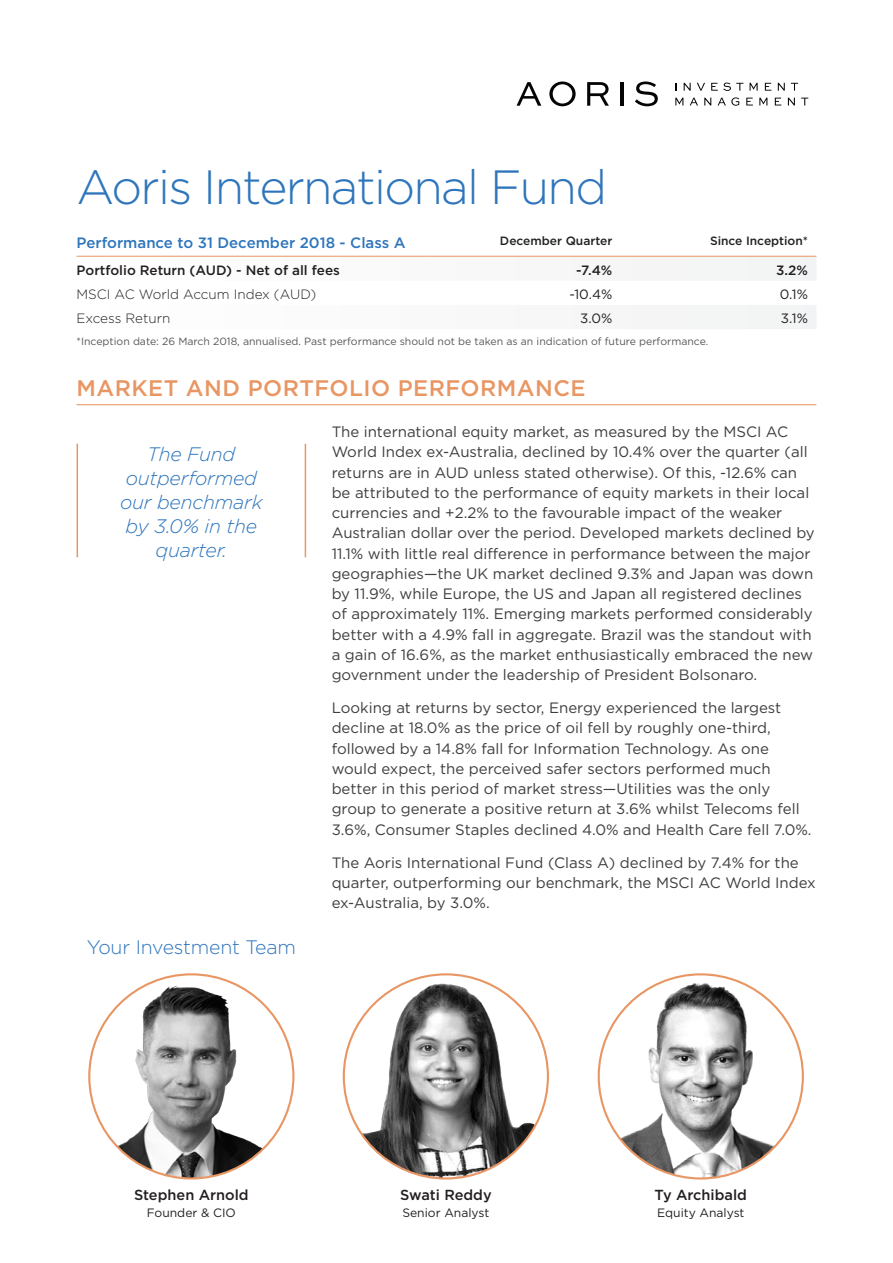
<style>
.page{position:relative;width:893px;height:1263px;background:#fff}
.page>*{position:absolute;margin:0;border:0;box-sizing:border-box;transform-origin:0 0}
.Heading{font:300 48px "Gotham";letter-spacing:-.035em;color:#2e75bb}
.Heading_2{font:500 22.5px "Gotham";letter-spacing:.02em;color:#e89663}
.Pullout_Left{font:italic 300 19.5px/24px "Gotham";letter-spacing:-.01em;color:#2e75bb;text-align:center}
.Pullout_Left-2{font:300 19.5px "Gotham";letter-spacing:-.01em;color:#2e75bb}
.t1{font:15px/20.2px "Gotham";color:#3e3e3f}
.Heading_3{font:500 15px "Gotham";color:#2e75bb}
.Heading_3-2{font:500 14.55px "Gotham";color:#231f20}
.Table_Text{font:500 13.5px "Gotham";color:#231f20}
.Table_Text-2{font:300 13.5px "Gotham";color:#231f20}
.Table_Text-3{font:13.5px "Gotham";color:#231f20}
.Indent{font:12.15px "Gotham";color:#231f20}
.Table_Text-4{font:500 12px "Gotham";color:#231f20}
.Small_Print{font:10.5px "Gotham";color:#57585a}
</style>
<div class="page">
<svg style="left:684px;top:83px;width:7px;height:8px"></svg>
<svg style="left:697px;top:83px;width:8px;height:8px"></svg>
<svg style="left:711px;top:83px;width:32px;height:8px"></svg>
<svg style="left:750px;top:83px;width:8px;height:8px"></svg>
<svg style="left:765px;top:83px;width:6px;height:8px"></svg>
<svg style="left:778px;top:83px;width:7px;height:8px"></svg>
<svg style="left:791px;top:83px;width:7px;height:8px"></svg>
<svg style="left:675px;top:98px;width:8px;height:7px"></svg>
<svg style="left:690px;top:98px;width:8px;height:7px"></svg>
<svg style="left:704px;top:98px;width:7px;height:7px"></svg>
<svg style="left:718px;top:97px;width:21px;height:9px"></svg>
<svg style="left:746px;top:98px;width:7px;height:7px"></svg>
<svg style="left:759px;top:98px;width:8px;height:7px"></svg>
<svg style="left:775px;top:98px;width:6px;height:7px"></svg>
<svg style="left:788px;top:98px;width:7px;height:7px"></svg>
<svg style="left:801px;top:98px;width:7px;height:7px"></svg>
<svg style="left:516px;top:82px;width:25px;height:24px"></svg>
<svg style="left:549px;top:82px;width:27px;height:24px"></svg>
<svg style="left:587px;top:82px;width:22px;height:24px"></svg>
<hr style="left:621px;top:82px;width:3px;height:24px;background:#040503">
<svg style="left:635px;top:82px;width:23px;height:24px"></svg>
<hr style="left:77px;top:404px;width:739px;height:1px;background:#e89663">
<div style="left:689px;top:257px;width:127px;height:23px;background:#f3f4f4"></div>
<div style="left:689px;top:305px;width:127px;height:24px;background:#f3f4f4"></div>
<hr style="left:77px;top:256px;width:348px;height:1px;background:#e89663">
<hr style="left:425px;top:256px;width:196px;height:1px;background:#e89663">
<hr style="left:621px;top:256px;width:195px;height:1px;background:#e89663">
<hr style="left:77px;top:444px;width:1px;height:113px;background:#e89663">
<hr style="left:305px;top:444px;width:1px;height:113px;background:#e89663">
<img style="left:89px;top:974px;width:204px;height:204px;border-radius:102px">
<img style="left:344px;top:976px;width:204px;height:202px">
<img style="left:599px;top:976px;width:204px;height:202px">
<p class="Heading" style="left:77px;top:160px;width:532px">Aoris International Fund</p>
<p class="Heading_3" style="left:77px;top:234px;width:331px">Performance to 31 December 2018 - Class A</p>
<p class="Table_Text-4" style="left:500px;top:234px;width:114px">December Quarter</p>
<p class="Table_Text-4" style="left:710px;top:234px;width:99px">Since Inception*</p>
<p class="Table_Text" style="left:77px;top:262px;width:265px">Portfolio Return (AUD) - Net of all fees</p>
<p class="Table_Text" style="left:576px;top:262px;width:38px">-7.4%</p>
<p class="Table_Text" style="left:776px;top:262px;width:33px">3.2%</p>
<p class="Table_Text-2" style="left:77px;top:287px;width:241px">MSCI AC World Accum Index (AUD)</p>
<p class="Table_Text-3" style="left:569px;top:287px;width:44px">-10.4%</p>
<p class="Table_Text-3" style="left:780px;top:287px;width:30px">0.1%</p>
<p class="Table_Text-2" style="left:77px;top:311px;width:95px">Excess Return</p>
<p class="Table_Text-3" style="left:580px;top:311px;width:34px">3.0%</p>
<p class="Table_Text-3" style="left:781px;top:311px;width:29px">3.1%</p>
<p class="Small_Print" style="left:77px;top:336px;width:633px">*Inception date: 26 March 2018, annualised. Past performance should not be taken as an indication of future performance.</p>
<p class="Heading_2" style="left:77px;top:375px;width:510px">MARKET AND PORTFOLIO PERFORMANCE</p>
<p class="t1" style="left:332px;top:421px;width:485px">The international equity market, as measured by the MSCI AC World Index ex-Australia, declined by 10.4% over the quarter (all returns are in AUD unless stated otherwise). Of this, -12.6% can be attributed to the performance of equity markets in their local currencies and +2.2% to the favourable impact of the weaker Australian dollar over the period. Developed markets declined by 11.1% with little real difference in performance between the major geographies—the UK market declined 9.3% and Japan was down by 11.9%, while Europe, the US and Japan all registered declines of approximately 11%. Emerging markets performed considerably better with a 4.9% fall in aggregate. Brazil was the standout with a gain of 16.6%, as the market enthusiastically embraced the new government under the leadership of President Bolsonaro.</p>
<p class="t1" style="left:332px;top:697px;width:481px">Looking at returns by sector, Energy experienced the largest decline at 18.0% as the price of oil fell by roughly one-third, followed by a 14.8% fall for Information Technology. As one would expect, the perceived safer sectors performed much better in this period of market stress—Utilities was the only group to generate a positive return at 3.6% whilst Telecoms fell 3.6%, Consumer Staples declined 4.0% and Health Care fell 7.0%.</p>
<p class="t1" style="left:332px;top:852px;width:486px">The Aoris International Fund (Class A) declined by 7.4% for the quarter, outperforming our benchmark, the MSCI AC World Index ex-Australia, by 3.0%.</p>
<p class="Pullout_Left" style="left:120px;top:442px;width:144px">The Fund outperformed our benchmark by 3.0% in the quarter.</p>
<p class="Pullout_Left-2" style="left:87px;top:936px;width:211px">Your Investment Team</p>
<p class="Heading_3-2" style="left:134px;top:1187px;width:116px">Stephen Arnold</p>
<p class="Indent" style="left:147px;top:1206px;width:91px">Founder &amp; CIO</p>
<p class="Heading_3-2" style="left:400px;top:1187px;width:93px">Swati Reddy</p>
<p class="Indent" style="left:402px;top:1206px;width:88px">Senior Analyst</p>
<p class="Heading_3-2" style="left:655px;top:1187px;width:94px">Ty Archibald</p>
<p class="Indent" style="left:657px;top:1206px;width:89px">Equity Analyst</p>
</div>
